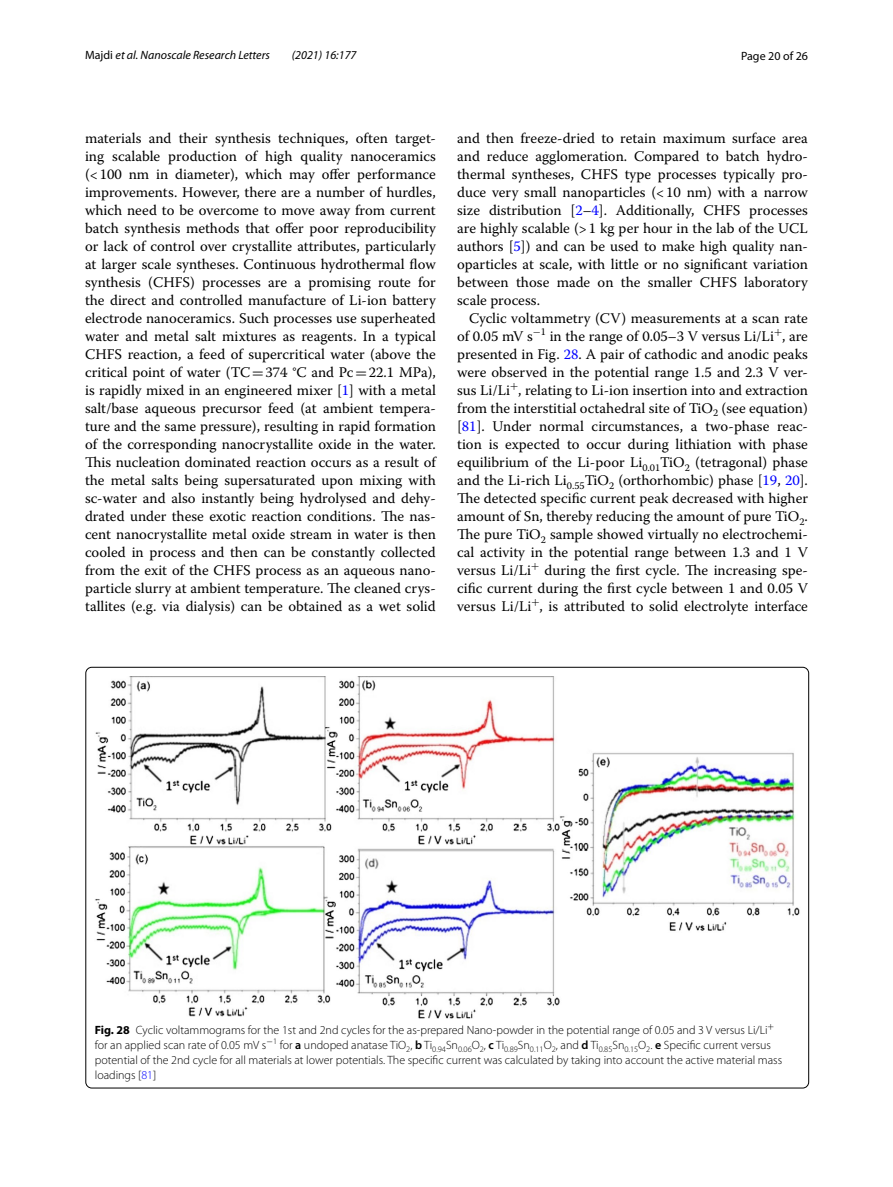
<style>
.page{position:relative;width:893px;height:1187px;background:#fff}
.page>*{position:absolute;margin:0;border:0;box-sizing:border-box;transform-origin:0 0}
.t1{font:14.7px/18px "Warnock Pro";color:#000;text-align:justify}
.t2{font:300 12px/15px "Myriad Pro";color:#000}
.t3{font:italic 12px "Myriad Pro";color:#000}
.t4{font:12px "Myriad Pro";color:#000}
.s1{font-style:normal}
.s2{font-family:"MTSY"}
.s3{color:#00f}
.s4{font-weight:700}
.s5{font-weight:600}
</style>
<div class="page">
<img style="left:95px;top:676px;width:705px;height:342px">
<p class="t3" style="left:85px;top:48px;width:186px"><span class="s1">Majdi</span> et al. Nanoscale Research Letters</p>
<p class="t3" style="left:292px;top:48px;width:66px">(2021) 16:177</p>
<p class="t4" style="left:741px;top:48px;width:68px">Page 20 of 26</p>
<p class="t1" style="left:85px;top:128px;width:352px">materials and their synthesis techniques, often target&shy;ing scalable production of high quality nanoceramics (&lt;100 nm in diameter), which may offer performance improvements. However, there are a number of hurdles, which need to be overcome to move away from current batch synthesis methods that offer poor reproducibility or lack of control over crystallite attributes, particularly at larger scale syntheses. Continuous hydrothermal flow synthesis (CHFS) processes are a promising route for the direct and controlled manufacture of Li-ion battery electrode nanoceramics. Such processes use superheated water and metal salt mixtures as reagents. In a typical CHFS reaction, a feed of supercritical water (above the critical point of water (TC<span class="s2">=</span>374 °C and Pc<span class="s2">=</span>22.1 MPa), is rapidly mixed in an engineered mixer [<span class="s3">1</span>] with a metal salt/base aqueous precursor feed (at ambient tempera&shy;ture and the same pressure), resulting in rapid formation of the corresponding nanocrystallite oxide in the water.<br>This nucleation dominated reaction occurs as a result of the metal salts being supersaturated upon mixing with sc-water and also instantly being hydrolysed and dehy&shy;drated under these exotic reaction conditions. The nas&shy;cent nanocrystallite metal oxide stream in water is then cooled in process and then can be constantly collected from the exit of the CHFS process as an aqueous nano&shy;particle slurry at ambient temperature. The cleaned crys&shy;tallites (e.g. via dialysis) can be obtained as a wet solid</p>
<p class="t1" style="left:457px;top:128px;width:352px">and then freeze-dried to retain maximum surface area and reduce agglomeration. Compared to batch hydro&shy;thermal syntheses, CHFS type processes typically pro&shy;duce very small nanoparticles (&lt;10 nm) with a narrow size distribution [<span class="s3">2</span>–<span class="s3">4</span>]. Additionally, CHFS processes are highly scalable (&gt;1 kg per hour in the lab of the UCL authors [<span class="s3">5</span>]) and can be used to make high quality nan&shy;oparticles at scale, with little or no significant variation between those made on the smaller CHFS laboratory scale process.</p>
<p class="t1" style="left:457px;top:308px;width:352px;text-indent:12px">Cyclic voltammetry (CV) measurements at a scan rate of 0.05 mV s<sup>−</sup><sup>1</sup> in the range of 0.05–3 V versus Li/Li<sup>+</sup>, are presented in Fig. <span class="s3">28</span>. A pair of cathodic and anodic peaks were observed in the potential range 1.5 and 2.3 V ver&shy;sus Li/Li<sup>+</sup>, relating to Li-ion insertion into and extraction from the interstitial octahedral site of TiO<sub>2</sub> (see equation) [<span class="s3">81</span>]. Under normal circumstances, a two-phase reac&shy;tion is expected to occur during lithiation with phase equilibrium of the Li-poor Li<sub>0.01</sub>TiO<sub>2</sub> (tetragonal) phase and the Li-rich Li<sub>0.55</sub>TiO<sub>2</sub> (orthorhombic) phase [<span class="s3">19</span>, <span class="s3">20</span>].<br>The detected specific current peak decreased with higher amount of Sn, thereby reducing the amount of pure TiO<sub>2</sub>.<br>The pure TiO<sub>2</sub> sample showed virtually no electrochemi&shy;cal activity in the potential range between 1.3 and 1 V versus Li/Li<sup>+</sup> during the first cycle. The increasing spe&shy;cific current during the first cycle between 1 and 0.05 V versus Li/Li<sup>+</sup>, is attributed to solid electrolyte interface</p>
<p class="t2" style="left:95px;top:1022px;width:689px"><span class="s4">Fig. 28</span> Cyclic voltammograms for the 1st and 2nd cycles for the as-prepared Nano-powder in the potential range of 0.05 and 3 V versus Li/Li<sup>+ </sup>for an applied scan rate of 0.05 mV -s<sup>−</sup><sup>1</sup> for <span class="s5">a</span> undoped anatase TiO<sub>2</sub>, <span class="s5">b</span> Ti<sub>0.94</sub>Sn<sub>0.06</sub>O<sub>2</sub>, <span class="s5">c</span> Ti<sub>0.89</sub>Sn<sub>0.11</sub>O<sub>2</sub>, and <span class="s5">d</span> Ti<sub>0.85</sub>Sn<sub>0.15</sub>O<sub>2</sub>. <span class="s5">e</span> Specific current versus potential of the 2nd cycle for all materials at lower potentials. The specific current was calculated by taking into account the active material mass loadings [<span class="s3">81</span>]</p>
</div>
